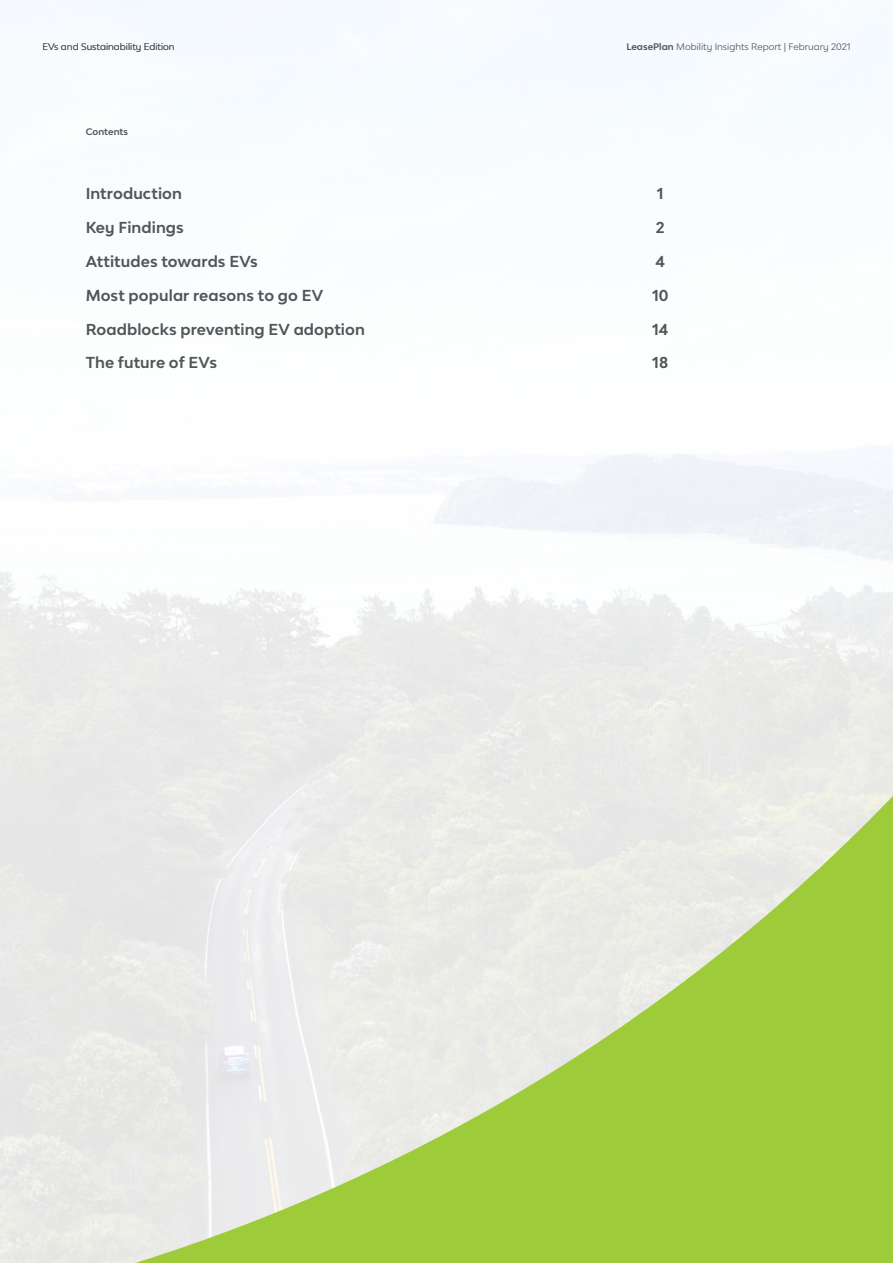
<style>
.page{position:relative;width:893px;height:1263px;background:#fff}
.page>*{position:absolute;margin:0;border:0;box-sizing:border-box;transform-origin:0 0}
.Contents{font:700 15px "Lease Plan";letter-spacing:.005em;color:#515659}
.Headnotes{font:9px "Lease Plan";color:#515659}
.Section_title{font:700 9px "Lease Plan";letter-spacing:-.005em;color:#515659}
.s1{font-weight:700}
</style>
<div class="page">
<svg style="left:86px;top:782px;width:807px;height:481px;fill:#e8e8e6"></svg>
<p class="Headnotes" style="left:43px;top:40px;width:134px">EVs and Sustainability Edition</p>
<p class="Section_title" style="left:86px;top:126px;width:44px">Contents</p>
<p class="Headnotes" style="left:626px;top:40px;width:226px"><span class="s1">LeasePlan</span> Mobility Insights Report | February 2021</p>
<p class="Contents" style="left:86px;top:184px;width:98px">Introduction</p>
<p class="Contents" style="left:657px;top:184px;width:8px">1</p>
<p class="Contents" style="left:86px;top:218px;width:100px">Key Findings</p>
<p class="Contents" style="left:656px;top:218px;width:10px">2</p>
<p class="Contents" style="left:86px;top:252px;width:174px">Attitudes towards EVs</p>
<p class="Contents" style="left:655px;top:252px;width:11px">4</p>
<p class="Contents" style="left:86px;top:285px;width:239px">Most popular reasons to go EV</p>
<p class="Contents" style="left:652px;top:285px;width:18px">10</p>
<p class="Contents" style="left:86px;top:319px;width:281px">Roadblocks preventing EV adoption</p>
<p class="Contents" style="left:652px;top:319px;width:18px">14</p>
<p class="Contents" style="left:86px;top:353px;width:133px">The future of EVs</p>
<p class="Contents" style="left:652px;top:353px;width:18px">18</p>
</div>
